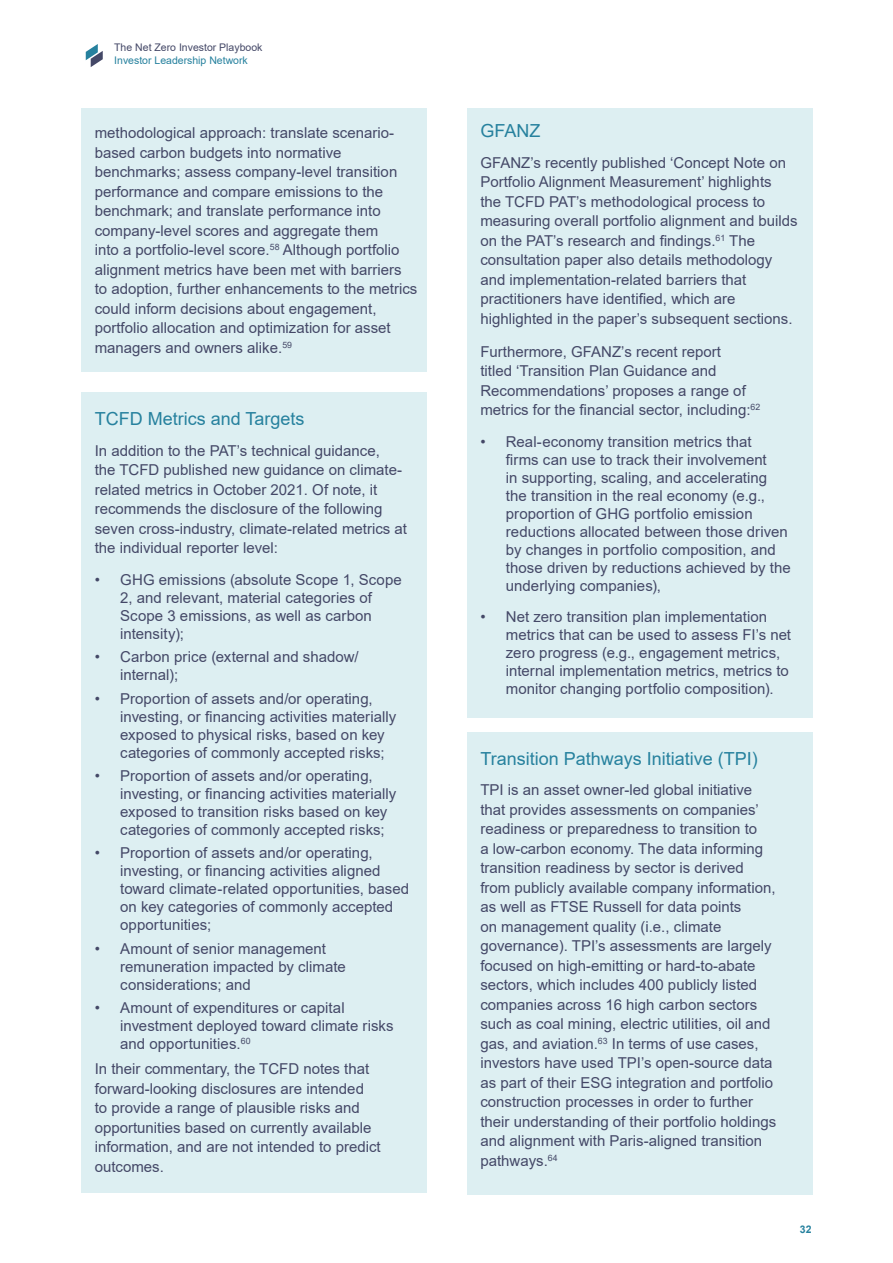
<style>
.page{position:relative;width:893px;height:1263px;background:#fff}
.page>*{position:absolute;margin:0;border:0;box-sizing:border-box;transform-origin:0 0}
.Heading_3{font:18px "Arial";color:#26819e}
.t1{font:15px/19.5px "Arial";color:#444867}
.t2{font:10.5px "Arial";color:#444867}
.t3{font:10.5px "Arial";color:#26819e}
.t4{font:700 10.5px "Arial";color:#26819e}
</style>
<div class="page">
<svg style="left:86px;top:44px;width:17px;height:23px"></svg>
<div style="left:81px;top:108px;width:345px;height:264px;background:#ddeff2"></div>
<div style="left:81px;top:392px;width:345px;height:800px;background:#ddeff2"></div>
<div style="left:467px;top:108px;width:346px;height:609px;background:#ddeff2"></div>
<div style="left:467px;top:732px;width:346px;height:462px;background:#ddeff2"></div>
<p class="t2" style="left:114px;top:40px;width:150px">The Net Zero Investor Playbook</p>
<p class="t3" style="left:114px;top:53px;width:135px">Investor Leadership Network</p>
<p class="t1" style="left:95px;top:123px;width:324px">methodological approach: translate scenario&shy;based carbon budgets into normative benchmarks; assess company-level transition performance and compare emissions to the benchmark; and translate performance into company-level scores and aggregate them<br>into a portfolio-level score.<sup>58</sup> Although portfolio alignment metrics have been met with barriers to adoption, further enhancements to the metrics could inform decisions about engagement, portfolio allocation and optimization for asset managers and owners alike.<sup>59</sup></p>
<p class="Heading_3" style="left:95px;top:407px;width:211px">TCFD Metrics and Targets</p>
<p class="t1" style="left:95px;top:441px;width:314px">In addition to the PAT’s technical guidance,<br>the TCFD published new guidance on climate&shy;related metrics in October 2021. Of note, it recommends the disclosure of the following seven cross-industry, climate-related metrics at the individual reporter level:</p>
<p class="t1" style="left:120px;top:570px;width:283px;line-height:18px;text-indent:-26px">• GHG emissions (absolute Scope 1, Scope<br>2, and relevant, material categories of<br>Scope 3 emissions, as well as carbon intensity);</p>
<p class="t1" style="left:120px;top:648px;width:240px;line-height:18px;text-indent:-26px">• Carbon price (external and shadow/ internal);</p>
<p class="t1" style="left:120px;top:689px;width:278px;line-height:18px;text-indent:-26px">• Proportion of assets and/or operating, investing, or financing activities materially exposed to physical risks, based on key categories of commonly accepted risks;</p>
<p class="t1" style="left:120px;top:767px;width:278px;line-height:18px;text-indent:-26px">• Proportion of assets and/or operating, investing, or financing activities materially exposed to transition risks based on key categories of commonly accepted risks;</p>
<p class="t1" style="left:120px;top:844px;width:290px;line-height:18px;text-indent:-26px">• Proportion of assets and/or operating, investing, or financing activities aligned toward climate-related opportunities, based on key categories of commonly accepted opportunities;</p>
<p class="t1" style="left:120px;top:939px;width:227px;line-height:18px;text-indent:-26px">• Amount of senior management remuneration impacted by climate considerations; and</p>
<p class="t1" style="left:120px;top:999px;width:275px;line-height:18px;text-indent:-26px">• Amount of expenditures or capital investment deployed toward climate risks and opportunities.<sup>60</sup></p>
<p class="t1" style="left:95px;top:1059px;width:287px">In their commentary, the TCFD notes that forward-looking disclosures are intended<br>to provide a range of plausible risks and opportunities based on currently available information, and are not intended to predict outcomes.</p>
<p class="Heading_3" style="left:480px;top:119px;width:62px">GFANZ</p>
<p class="t1" style="left:480px;top:153px;width:319px">GFANZ’s recently published ‘Concept Note on Portfolio Alignment Measurement’ highlights<br>the TCFD PAT’s methodological process to measuring overall portfolio alignment and builds on the PAT’s research and findings.<sup>61</sup> The consultation paper also details methodology and implementation-related barriers that practitioners have identified, which are highlighted in the paper’s subsequent sections.</p>
<p class="t1" style="left:480px;top:342px;width:281px">Furthermore, GFANZ’s recent report<br>titled ‘Transition Plan Guidance and Recommendations’ proposes a range of metrics for the financial sector, including:<sup>62</sup></p>
<p class="t1" style="left:506px;top:432px;width:286px;line-height:18px;text-indent:-26px">• Real-economy transition metrics that<br>firms can use to track their involvement<br>in supporting, scaling, and accelerating the transition in the real economy (e.g., proportion of GHG portfolio emission reductions allocated between those driven by changes in portfolio composition, and those driven by reductions achieved by the underlying companies),</p>
<p class="t1" style="left:506px;top:607px;width:287px;line-height:18px;text-indent:-26px">• Net zero transition plan implementation metrics that can be used to assess FI’s net zero progress (e.g., engagement metrics, internal implementation metrics, metrics to monitor changing portfolio composition).</p>
<p class="Heading_3" style="left:480px;top:746px;width:279px">Transition Pathways Initiative (TPI)</p>
<p class="t1" style="left:480px;top:780px;width:297px">TPI is an asset owner-led global initiative that provides assessments on companies’ readiness or preparedness to transition to<br>a low-carbon economy. The data informing transition readiness by sector is derived from publicly available company information, as well as FTSE Russell for data points<br>on management quality (i.e., climate governance). TPI’s assessments are largely focused on high-emitting or hard-to-abate sectors, which includes 400 publicly listed companies across 16 high carbon sectors such as coal mining, electric utilities, oil and gas, and aviation.<sup>63</sup> In terms of use cases, investors have used TPI’s open-source data as part of their ESG integration and portfolio construction processes in order to further their understanding of their portfolio holdings and alignment with Paris-aligned transition pathways.<sup>64</sup></p>
<p class="t4" style="left:800px;top:1222px;width:13px">32</p>
</div>
